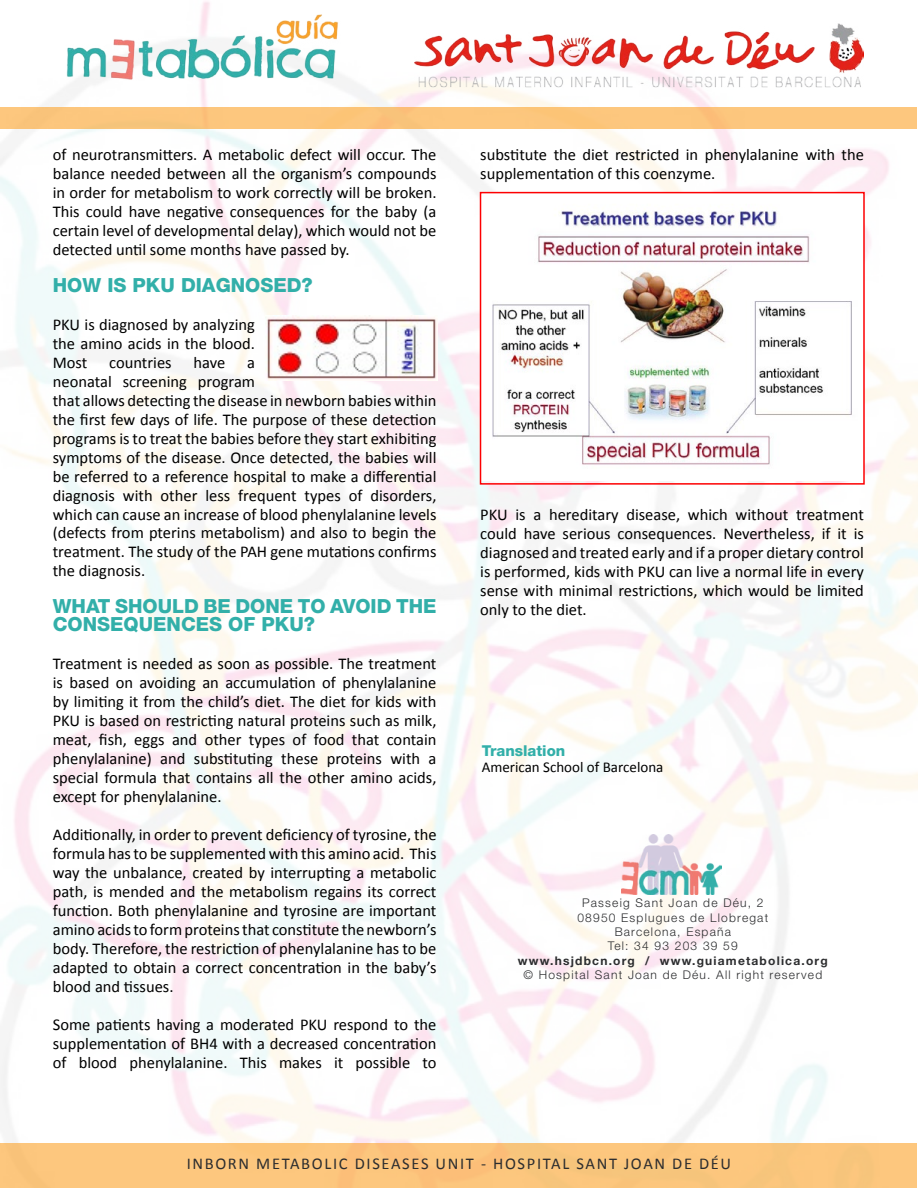
<style>
.page{position:relative;width:918px;height:1188px;background:#fff}
.page>*{position:absolute;margin:0;border:0;box-sizing:border-box;transform-origin:0 0}
.t1{font:800 19.5px/18px "Helvetica Neue";color:#32afa9}
.t2{font:16.5px/18.9px "Calibri";color:#000;text-align:justify}
.t3{font:16.5px "Calibri";letter-spacing:.1em;color:#2c2d2f}
.t4{font:15px "Calibri";color:#000}
.t5{font:800 15px "Helvetica Neue";color:#32afa9}
.t6{font:300 12px/14.4px "Helvetica Neue";letter-spacing:.1em;color:#2c2d2f;text-align:center}
.t7{font:700 12px "Helvetica Neue";letter-spacing:.1em;color:#2c2d2f}
</style>
<div class="page">
<img style="left:0;top:1px;width:918px;height:1187px">
<div style="left:0;top:1144px;width:916px;height:44px;background:#fcc67d"></div>
<img style="left:53px;top:9px;width:298px;height:81px">
<img style="left:414px;top:20px;width:449px;height:70px">
<div style="left:0;top:108px;width:916px;height:21px;background:#fdc67d"></div>
<img style="left:621px;top:834px;width:101px;height:60px">
<img style="left:265px;top:316px;width:173px;height:64px">
<img style="left:483px;top:195px;width:379px;height:285px">
<div style="left:480px;top:192px;width:385px;height:293px;border:2px solid #fd0002"></div>
<p class="t2" style="left:53px;top:145px;width:385px">of neurotransmitters. A metabolic defect will occur. The balance needed between all the organism’s compounds in order for metabolism to work correctly will be broken.<br>This could have negative consequences for the baby (a certain level of developmental delay), which would not be detected until some months have passed by.</p>
<p class="t1" style="left:53px;top:276px;width:262px">HOW IS PKU DIAGNOSED?</p>
<p class="t2" style="left:53px;top:315px;width:204px">PKU is diagnosed by analyzing the amino acids in the blood.<br>Most</p>
<p class="t2" style="left:109px;top:353px;width:64px">countries</p>
<p class="t2" style="left:194px;top:353px;width:33px">have</p>
<p class="t2" style="left:53px;top:353px;width:385px;text-align:left;text-indent:194px">a<br>neonatal screening program<br>that allows detecting the disease in newborn babies within the first few days of life. The purpose of these detection programs is to treat the babies before they start exhibiting symptoms of the disease. Once detected, the babies will be referred to a reference hospital to make a differential diagnosis with other less frequent types of disorders, which can cause an increase of blood phenylalanine levels (defects from pterins metabolism) and also to begin the treatment. The study of the PAH gene mutations confirms the diagnosis.</p>
<p class="t1" style="left:53px;top:597px;width:385px">WHAT SHOULD BE DONE TO AVOID THE<br>CONSEQUENCES OF PKU?</p>
<p class="t2" style="left:53px;top:655px;width:385px">Treatment is needed as soon as possible. The treatment is based on avoiding an accumulation of phenylalanine by limiting it from the child’s diet. The diet for kids with PKU is based on restricting natural proteins such as milk, meat, fish, eggs and other types of food that contain phenylalanine) and substituting these proteins with a special formula that contains all the other amino acids, except for phenylalanine.</p>
<p class="t2" style="left:53px;top:825px;width:385px">Additionally, in order to prevent deficiency of tyrosine, the formula has to be supplemented with this amino acid. This way the unbalance, created by interrupting a metabolic path, is mended and the metabolism regains its correct function. Both phenylalanine and tyrosine are important amino acids to form proteins that constitute the newborn’s body. Therefore, the restriction of phenylalanine has to be adapted to obtain a correct concentration in the baby’s blood and tissues.</p>
<p class="t2" style="left:53px;top:1015px;width:385px">Some patients having a moderated PKU respond to the supplementation of BH4 with a decreased concentration of blood phenylalanine. This makes it possible to</p>
<p class="t2" style="left:480px;top:145px;width:385px">substitute the diet restricted in phenylalanine with the supplementation of this coenzyme.</p>
<p class="t2" style="left:480px;top:506px;width:385px">PKU is a hereditary disease, which without treatment could have serious consequences. Nevertheless, if it is diagnosed and treated early and if a proper dietary control is performed, kids with PKU can live a normal life in every sense with minimal restrictions, which would be limited only to the diet.</p>
<p class="t5" style="left:482px;top:741px;width:85px">Translation</p>
<p class="t4" style="left:482px;top:758px;width:183px">American School of Barcelona</p>
<p class="t6" style="left:577px;top:896px;width:192px">Passeig Sant Joan de Déu, 2<br>08950 Esplugues de Llobregat<br>Barcelona, España<br>Tel: 34 93 203 39 59</p>
<p class="t7" style="left:518px;top:953px;width:311px">www.hsjdbcn.org / www.guiametabolica.org</p>
<p class="t6" style="left:523px;top:968px;width:300px">© Hospital Sant Joan de Déu. All right reserved</p>
<p class="t3" style="left:187px;top:1153px;width:546px">INBORN METABOLIC DISEASES UNIT - HOSPITAL SANT JOAN DE DÉU</p>
</div>
